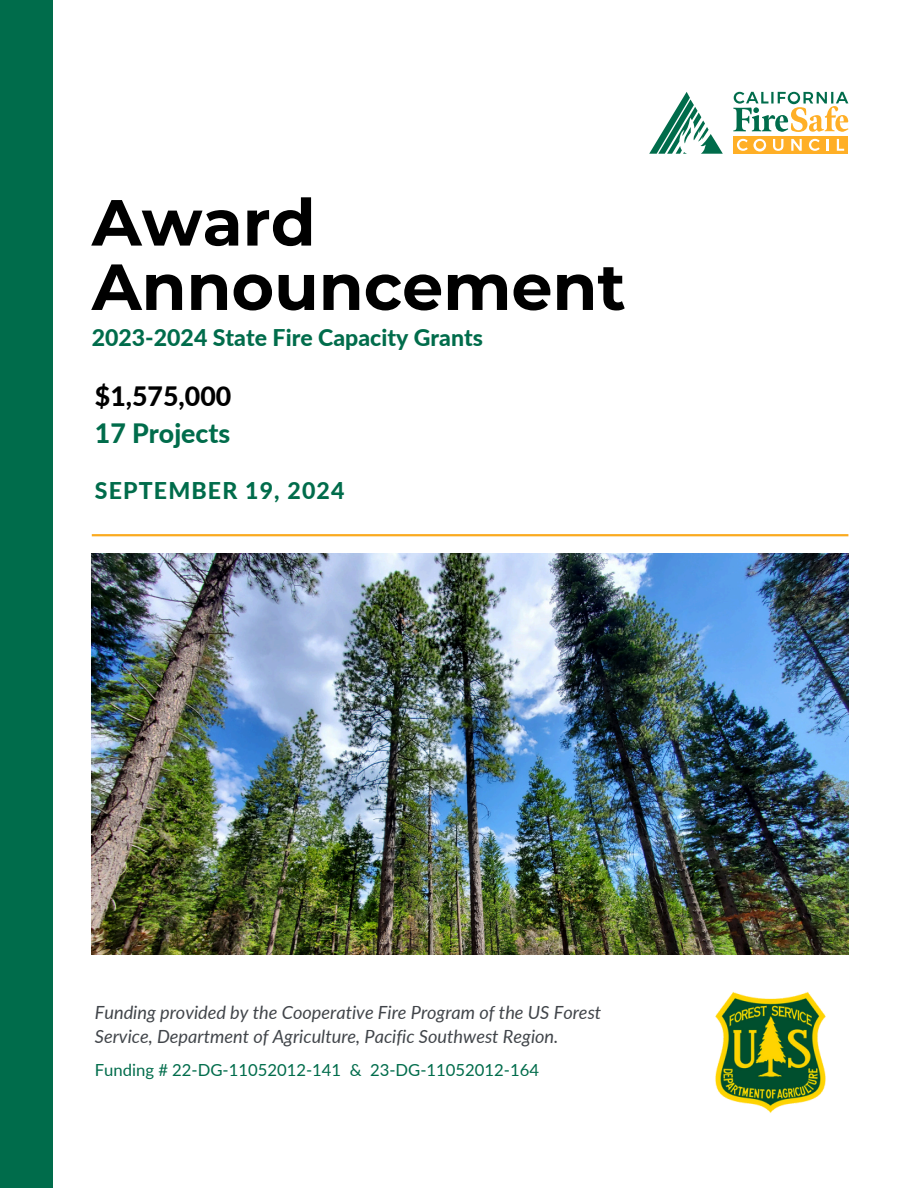
<style>
.page{position:relative;width:918px;height:1188px;background:#fff}
.page>*{position:absolute;margin:0;border:0;box-sizing:border-box;transform-origin:0 0}
.t1{font:700 65.1px/64.3px "Montserrat";color:#000}
.t2{font:800 26.7px "Lato";color:#006c4b}
.t3{font:800 26.7px "Lato";color:#000}
.t4{font:800 23.1px "Lato";color:#006c4b}
.t5{font:800 23.1px "Lato";letter-spacing:.05em;color:#006c4b}
.t6{font:italic 18.15px/24.8px "Lato";color:#41454a}
.t7{font:16.65px "Lato";color:#006c4b}
</style>
<div class="page">
<img style="left:92px;top:553px;width:757px;height:402px">
<hr style="left:92px;top:534px;width:756px;height:2px;background:#faaa20">
<img style="left:715px;top:991px;width:111px;height:122px">
<div style="left:0;top:0;width:53px;height:1188px;background:#006c4b"></div>
<svg style="left:649px;top:92px;width:74px;height:62px"></svg>
<div style="left:733px;top:136px;width:115px;height:18px;background:#ffaf26"></div>
<svg style="left:737px;top:139px;width:29px;height:13px"></svg>
<svg style="left:773px;top:139px;width:10px;height:12px"></svg>
<svg style="left:791px;top:139px;width:11px;height:12px"></svg>
<svg style="left:809px;top:139px;width:11px;height:12px"></svg>
<svg style="left:827px;top:139px;width:2px;height:12px"></svg>
<svg style="left:837px;top:139px;width:7px;height:12px"></svg>
<svg style="left:733px;top:92px;width:115px;height:40px"></svg>
<h1 class="t1" style="left:92px;top:190px;width:535px">Award<br>Announcement</h1>
<h4 class="t4" style="left:92px;top:324px;width:393px">2023-2024 State Fire Capacity Grants</h4>
<p class="t3" style="left:95px;top:380px;width:138px">$1,575,000</p>
<h3 class="t2" style="left:95px;top:416px;width:137px">17 Projects</h3>
<p class="t5" style="left:95px;top:476px;width:251px">SEPTEMBER 19, 2024</p>
<h2 class="t6" style="left:95px;top:999px;width:508px">Funding provided by the Cooperative Fire Program of the US Forest<br>Service, Department of Agriculture, Pacific Southwest Region.</h2>
<h2 class="t7" style="left:95px;top:1060px;width:446px">Funding # 22-DG-11052012-141 &amp; 23-DG-11052012-164</h2>
</div>
